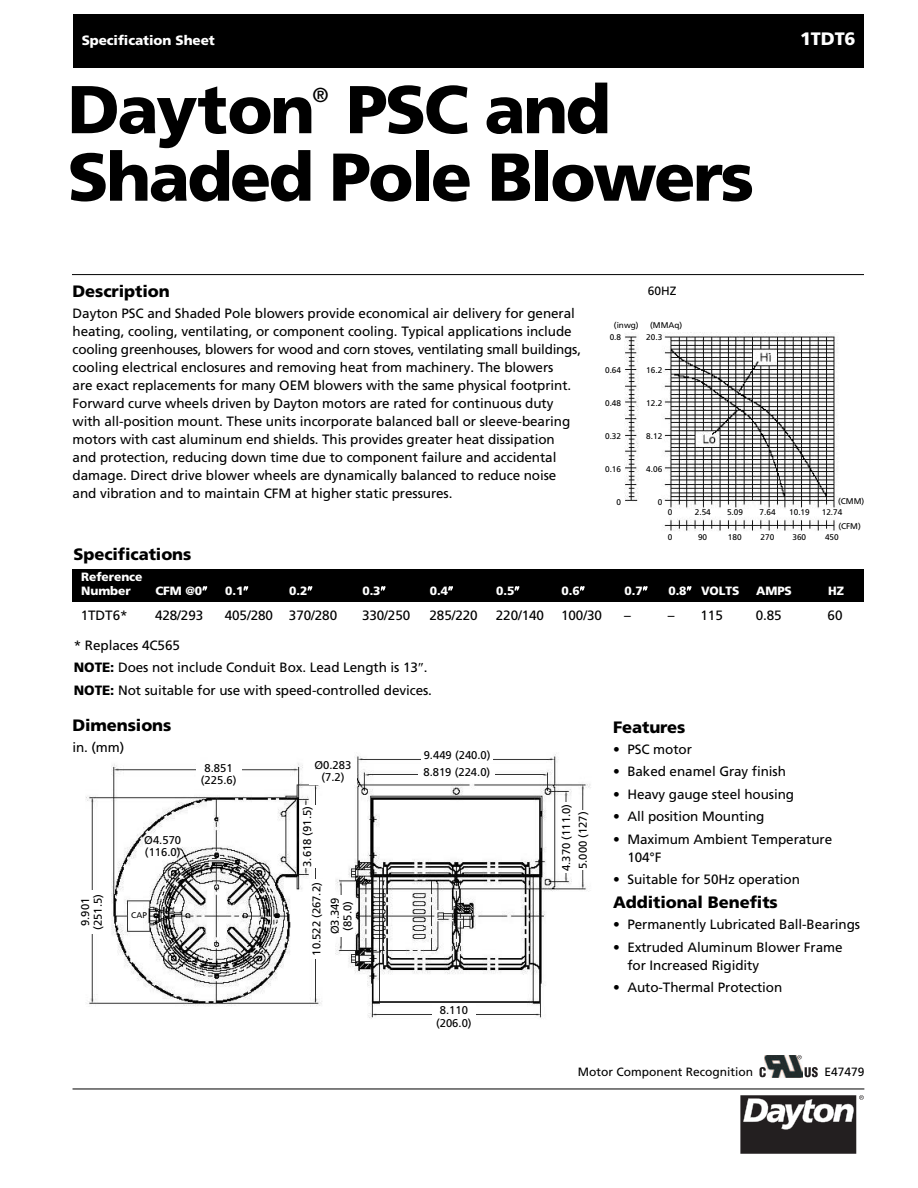
<style>
.page{position:relative;width:918px;height:1188px;background:#fff}
.page>*{position:absolute;margin:0;border:0;box-sizing:border-box;transform-origin:0 0}
.t1{font:900 67.5px/67.5px "Frutiger";letter-spacing:-.035em;color:#000}
.t2{font:20.25px "Frutiger";color:#000}
.t3{font:900 18px "Frutiger";letter-spacing:-.005em;color:#fff}
.t4{font:900 16.5px "Frutiger";letter-spacing:-.005em;color:#000}
.t5{font:13.5px/18px "Frutiger";letter-spacing:-.005em;color:#000}
.t6{font:900 13.5px "Frutiger";letter-spacing:-.005em;color:#fff}
.t7{font:900 12px/13.5px "Frutiger";letter-spacing:-.005em;color:#fff}
.t8{font:12px "Frutiger";color:#000}
.t9{font:11.25px/12.8px "Frutiger";color:#000;text-align:center}
.t10{font:8.25px "Frutiger";color:#000}
.s1{font-weight:900}
</style>
<div class="page">
<hr style="left:73px;top:1089px;width:791px;height:1px;background:#000">
<svg style="left:740px;top:1095px;width:124px;height:59px"></svg>
<hr style="left:72px;top:274px;width:792px;height:1px;background:#000">
<div style="left:73px;top:14px;width:790px;height:54px;background:#000"></div>
<img style="left:86px;top:754px;width:505px;height:265px">
<img style="left:624px;top:332px;width:215px;height:199px">
<div style="left:73px;top:569px;width:791px;height:33px;background:#000"></div>
<div style="left:77px;top:890px;width:31px;height:44px;background:#fff"></div>
<div style="left:196px;top:762px;width:45px;height:27px;background:#fff"></div>
<div style="left:432px;top:1005px;width:44px;height:26px;background:#fff"></div>
<div style="left:558px;top:802px;width:18px;height:71px;background:#fff"></div>
<div style="left:302px;top:805px;width:14px;height:63px;background:#fff"></div>
<div style="left:309px;top:759px;width:48px;height:26px;background:#fff"></div>
<div style="left:330px;top:895px;width:25px;height:42px;background:#fff"></div>
<div style="left:421px;top:750px;width:72px;height:13px;background:#fff"></div>
<div style="left:419px;top:767px;width:76px;height:14px;background:#fff"></div>
<div style="left:311px;top:879px;width:13px;height:80px;background:#fff"></div>
<div style="left:578px;top:810px;width:15px;height:60px;background:#fff"></div>
<img style="left:764px;top:1055px;width:38px;height:23px">
<svg style="left:805px;top:1067px;width:13px;height:10px"></svg>
<svg style="left:760px;top:1067px;width:6px;height:10px"></svg>
<svg style="left:797px;top:1055px;width:5px;height:4px"></svg>
<p class="t6" style="left:82px;top:35px;width:135px">Specification Sheet</p>
<h3 class="t3" style="left:800px;top:32px;width:57px">1TDT6</h3>
<h1 class="t1" style="left:67px;top:81px;width:688px;text-indent:279px">PSC and<br>Shaded Pole Blowers</h1>
<h1 class="t1" style="left:67px;top:81px;width:249px">Dayton</h1>
<h2 class="t2" style="left:313px;top:87px;width:18px">®</h2>
<p class="t4" style="left:73px;top:284px;width:99px">Description</p>
<p class="t5" style="left:73px;top:305px;width:510px">Dayton PSC and Shaded Pole blowers provide economical air delivery for general heating, cooling, ventilating, or component cooling. Typical applications include cooling greenhouses, blowers for wood and corn stoves, ventilating small buildings, cooling electrical enclosures and removing heat from machinery. The blowers<br>are exact replacements for many OEM blowers with the same physical footprint.<br>Forward curve wheels driven by Dayton motors are rated for continuous duty with all-position mount. These units incorporate balanced ball or sleeve-bearing motors with cast aluminum end shields. This provides greater heat dissipation and protection, reducing down time due to component failure and accidental damage. Direct drive blower wheels are dynamically balanced to reduce noise and vibration and to maintain CFM at higher static pressures.</p>
<p class="t4" style="left:74px;top:547px;width:119px">Specifications</p>
<p class="t8" style="left:648px;top:286px;width:30px">60HZ</p>
<p class="t10" style="left:614px;top:322px;width:26px">(inwg)</p>
<p class="t10" style="left:650px;top:322px;width:34px">(MMAq)</p>
<p class="t10" style="left:610px;top:334px;width:13px">0.8</p>
<p class="t10" style="left:605px;top:367px;width:18px">0.64</p>
<p class="t10" style="left:605px;top:400px;width:18px">0.48</p>
<p class="t10" style="left:605px;top:433px;width:18px">0.32</p>
<p class="t10" style="left:605px;top:466px;width:18px">0.16</p>
<p class="t10" style="left:617px;top:499px;width:6px">0</p>
<p class="t10" style="left:646px;top:334px;width:18px">20.3</p>
<p class="t10" style="left:646px;top:367px;width:18px">16.2</p>
<p class="t10" style="left:646px;top:400px;width:18px">12.2</p>
<p class="t10" style="left:646px;top:433px;width:18px">8.12</p>
<p class="t10" style="left:646px;top:466px;width:18px">4.06</p>
<p class="t10" style="left:658px;top:499px;width:6px">0</p>
<p class="t10" style="left:838px;top:498px;width:28px">(CMM)</p>
<p class="t10" style="left:838px;top:523px;width:24px">(CFM)</p>
<p class="t10" style="left:668px;top:509px;width:6px">0</p>
<p class="t10" style="left:695px;top:509px;width:18px">2.54</p>
<p class="t10" style="left:727px;top:509px;width:18px">5.09</p>
<p class="t10" style="left:760px;top:509px;width:18px">7.64</p>
<p class="t10" style="left:789px;top:509px;width:22px">10.19</p>
<p class="t10" style="left:822px;top:509px;width:22px">12.74</p>
<p class="t10" style="left:668px;top:534px;width:6px">0</p>
<p class="t10" style="left:698px;top:534px;width:11px">90</p>
<p class="t10" style="left:728px;top:534px;width:15px">180</p>
<p class="t10" style="left:761px;top:534px;width:15px">270</p>
<p class="t10" style="left:792px;top:534px;width:15px">360</p>
<p class="t10" style="left:825px;top:534px;width:15px">450</p>
<p class="t7" style="left:81px;top:571px;width:63px">Reference<br>Number</p>
<p class="t7" style="left:155px;top:585px;width:48px">CFM @0</p>
<p class="t7" style="left:225px;top:585px;width:20px">0.1</p>
<p class="t7" style="left:289px;top:585px;width:20px">0.2</p>
<p class="t7" style="left:362px;top:585px;width:20px">0.3</p>
<p class="t7" style="left:430px;top:585px;width:20px">0.4</p>
<p class="t7" style="left:496px;top:585px;width:20px">0.5</p>
<p class="t7" style="left:562px;top:585px;width:20px">0.6</p>
<p class="t7" style="left:625px;top:585px;width:20px">0.7</p>
<p class="t7" style="left:668px;top:585px;width:73px">0.8 VOLTS</p>
<p class="t7" style="left:756px;top:585px;width:37px">AMPS</p>
<p class="t7" style="left:828px;top:585px;width:17px">HZ</p>
<p class="t5" style="left:81px;top:607px;width:48px">1TDT6*</p>
<p class="t5" style="left:155px;top:607px;width:50px">428/293</p>
<p class="t5" style="left:225px;top:607px;width:114px">405/280 370/280</p>
<p class="t5" style="left:362px;top:607px;width:50px">330/250</p>
<p class="t5" style="left:430px;top:607px;width:50px">285/220</p>
<p class="t5" style="left:496px;top:607px;width:50px">220/140</p>
<p class="t5" style="left:561px;top:607px;width:42px">100/30</p>
<p class="t5" style="left:624px;top:607px;width:8px">–</p>
<p class="t5" style="left:668px;top:607px;width:56px">– 115</p>
<p class="t5" style="left:756px;top:607px;width:28px">0.85</p>
<p class="t5" style="left:828px;top:607px;width:16px">60</p>
<p class="t5" style="left:74px;top:635px;width:360px;line-height:22.5px">* Replaces 4C565<br><span class="s1">NOTE:</span> Does not include Conduit Box. Lead Length is 13 .<br><span class="s1">NOTE:</span> Not suitable for use with speed-controlled devices.</p>
<p class="t4" style="left:72px;top:719px;width:101px">Dimensions</p>
<p class="t5" style="left:72px;top:739px;width:53px">in. (mm)</p>
<p class="t9" style="left:80px;top:930px;width:37px;rotate:-90deg">9.901 (251.5)</p>
<p class="t9" style="left:144px;top:834px;width:38px;text-align:left">Ø4.570 (116.0)</p>
<p class="t10" style="left:131px;top:911px;width:18px">CAP</p>
<p class="t9" style="left:201px;top:762px;width:37px">8.851 (225.6)</p>
<p class="t9" style="left:314px;top:759px;width:38px">Ø0.283 (7.2)</p>
<p class="t9" style="left:302px;top:867px;width:62px;rotate:-90deg">3.618 (91.5)</p>
<p class="t9" style="left:311px;top:956px;width:75px;rotate:-90deg">10.522 (267.2)</p>
<p class="t9" style="left:329px;top:934px;width:38px;rotate:-90deg">Ø3.349 (85.0)</p>
<p class="t9" style="left:423px;top:748px;width:69px;line-height:17.1px;text-align:left">9.449 (240.0)<br>8.819 (224.0)</p>
<p class="t9" style="left:436px;top:1005px;width:37px">8.110 (206.0)</p>
<p class="t9" style="left:561px;top:871px;width:68px;rotate:-90deg">4.370 (111.0)</p>
<p class="t9" style="left:577px;top:869px;width:59px;rotate:-90deg">5.000 (127)</p>
<p class="t4" style="left:613px;top:720px;width:74px">Features</p>
<p class="t5" style="left:613px;top:741px;width:80px">• PSC motor</p>
<p class="t5" style="left:613px;top:763px;width:174px">• Baked enamel Gray finish</p>
<p class="t5" style="left:613px;top:786px;width:183px">• Heavy gauge steel housing</p>
<p class="t5" style="left:613px;top:808px;width:153px">• All position Mounting</p>
<p class="t5" style="left:627px;top:831px;width:206px;text-indent:-14px">• Maximum Ambient Temperature<br>104°F</p>
<p class="t5" style="left:613px;top:871px;width:188px">• Suitable for 50Hz operation</p>
<p class="t4" style="left:613px;top:896px;width:166px">Additional Benefits</p>
<p class="t5" style="left:613px;top:916px;width:248px">• Permanently Lubricated Ball-Bearings</p>
<p class="t5" style="left:627px;top:939px;width:217px;text-indent:-14px">• Extruded Aluminum Blower Frame for Increased Rigidity</p>
<p class="t5" style="left:613px;top:979px;width:171px">• Auto-Thermal Protection</p>
<p class="t8" style="left:578px;top:1067px;width:177px">Motor Component Recognition</p>
<p class="t8" style="left:825px;top:1067px;width:42px">E47479</p>
</div>
